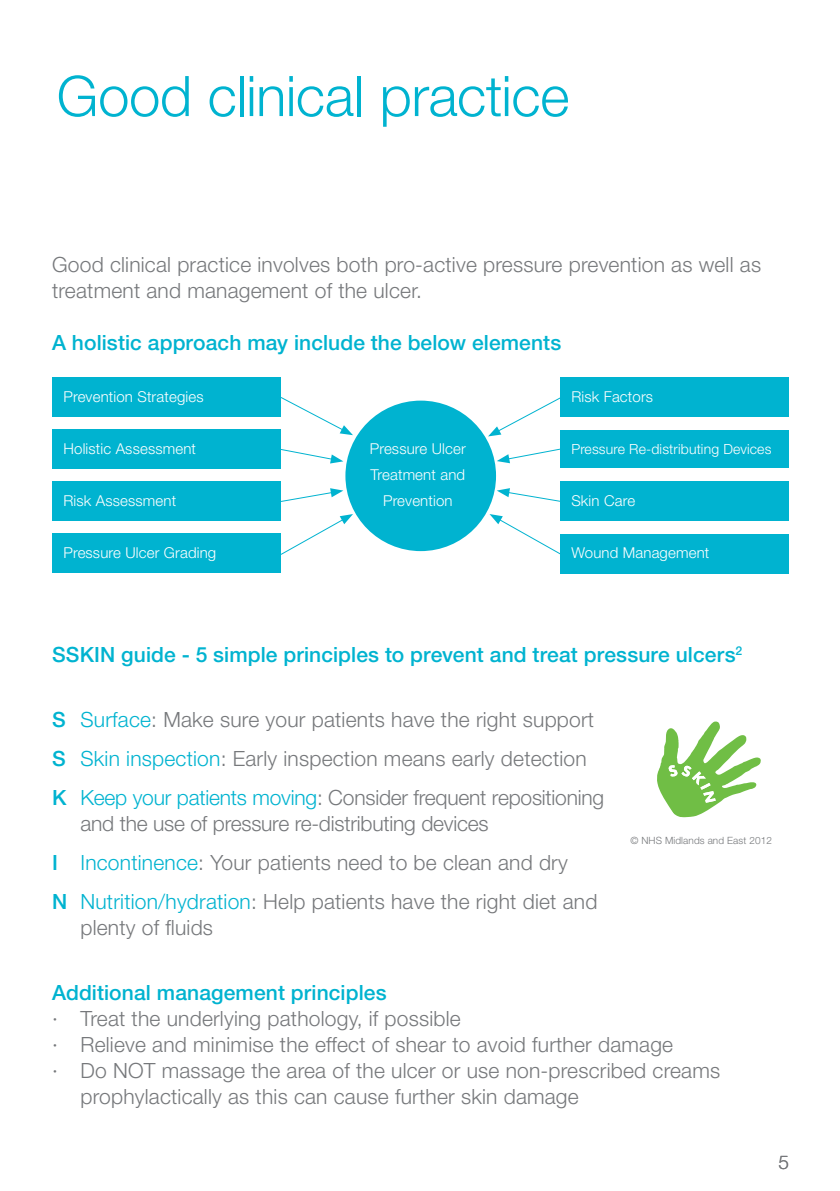
<style>
.page{position:relative;width:840px;height:1191px;background:#fff}
.page>*{position:absolute;margin:0;border:0;box-sizing:border-box;transform-origin:0 0}
.Spread_pullout{font:300 56px "Helvetica Neue LT Pro";letter-spacing:-.005em;color:#00b3d0}
.Spread_text{font:300 21px/26px "Helvetica Neue LT Pro";letter-spacing:.01em;color:#76787b}
.Spread_text-2{font:300 21px/26px "Helvetica Neue LT Pro";letter-spacing:-.01em;color:#76787b}
.Spread_text_headings{font:500 21px "Helvetica Neue LT Pro";letter-spacing:.005em;color:#00b3d0}
.Spread_text-3{font:500 21px "Helvetica Neue LT Pro";letter-spacing:.005em;color:#00b3d0}
.t1{font:300 19px "Helvetica Neue LT Pro";color:#76787b}
.Spread_caption{font:300 15px "Helvetica Neue LT Pro";letter-spacing:.01em;color:#fff}
.Spread_caption-2{font:300 14px "Helvetica Neue LT Pro";letter-spacing:.01em;color:#fff}
.Asterisk{font:300 10px "Helvetica Neue LT Pro";letter-spacing:.01em;color:#76787b}
.s1{font-weight:500;color:#00b3d0}
.s2{color:#00b3d0}
</style>
<div class="page">
<svg style="left:657px;top:721px;width:103px;height:96px"></svg>
<div style="left:345px;top:400px;width:150px;height:151px;background:#00b3d0;border-radius:50%"></div>
<div style="left:52px;top:378px;width:229px;height:39px;background:#00b3d0"></div>
<div style="left:559px;top:378px;width:229px;height:39px;background:#00b3d0"></div>
<div style="left:52px;top:430px;width:229px;height:39px;background:#00b3d0"></div>
<div style="left:559px;top:430px;width:229px;height:37px;background:#00b3d0"></div>
<div style="left:52px;top:482px;width:229px;height:39px;background:#00b3d0"></div>
<div style="left:559px;top:482px;width:229px;height:39px;background:#00b3d0"></div>
<div style="left:52px;top:533px;width:229px;height:40px;background:#00b3d0"></div>
<div style="left:559px;top:534px;width:229px;height:40px;background:#00b3d0"></div>
<svg style="left:279px;top:397px;width:74px;height:38px"></svg>
<svg style="left:488px;top:396px;width:72px;height:40px"></svg>
<svg style="left:281px;top:449px;width:62px;height:14px"></svg>
<svg style="left:497px;top:448px;width:63px;height:15px"></svg>
<svg style="left:281px;top:488px;width:62px;height:14px"></svg>
<svg style="left:497px;top:488px;width:63px;height:14px"></svg>
<svg style="left:281px;top:514px;width:72px;height:41px"></svg>
<svg style="left:489px;top:514px;width:71px;height:42px"></svg>
<p class="Spread_pullout" style="left:57px;top:62px;width:514px">Good clinical practice</p>
<p class="Spread_text" style="left:52px;top:251px;width:710px">Good clinical practice involves both pro-active pressure prevention as well as treatment and management of the ulcer.</p>
<p class="Spread_text_headings" style="left:52px;top:330px;width:510px">A holistic approach may include the below elements</p>
<p class="Spread_caption" style="left:63px;top:388px;width:141px">Prevention Strategies</p>
<p class="Spread_caption" style="left:571px;top:388px;width:83px">Risk Factors</p>
<p class="Spread_caption" style="left:63px;top:440px;width:134px">Holistic Assessment</p>
<p class="Spread_caption-2" style="left:571px;top:440px;width:201px">Pressure Re-distributing Devices</p>
<p class="Spread_caption" style="left:63px;top:492px;width:114px">Risk Assessment</p>
<p class="Spread_caption" style="left:571px;top:492px;width:65px">Skin Care</p>
<p class="Spread_caption" style="left:369px;top:440px;width:97px">Pressure Ulcer</p>
<p class="Spread_caption" style="left:370px;top:466px;width:96px">Treatment and</p>
<p class="Spread_caption" style="left:383px;top:492px;width:71px">Prevention</p>
<p class="Spread_caption" style="left:63px;top:544px;width:154px">Pressure Ulcer Grading</p>
<p class="Spread_caption" style="left:571px;top:544px;width:139px">Wound Management</p>
<p class="Spread_text-3" style="left:52px;top:642px;width:691px">SSKIN guide - 5 simple principles to prevent and treat pressure ulcers<sup>2</sup></p>
<p class="Spread_text" style="left:52px;top:706px;width:543px"><span class="s1">S</span> <span class="s2">Surface</span>: Make sure your patients have the right support</p>
<p class="Spread_text" style="left:52px;top:745px;width:536px"><span class="s1">S</span> <span class="s2">Skin inspection</span>: Early inspection means early detection</p>
<p class="Spread_text-2" style="left:80px;top:784px;width:525px;text-indent:-28px"><span class="s1">K</span> <span class="s2">Keep your patients moving</span>: Consider frequent repositioning and the use of pressure re-distributing devices</p>
<p class="Spread_text" style="left:52px;top:849px;width:517px"><span class="s1">I</span> <span class="s2">Incontinence</span>: Your patients need to be clean and dry</p>
<p class="Spread_text" style="left:80px;top:888px;width:518px;text-indent:-28px"><span class="s1">N</span> <span class="s2">Nutrition/hydration</span>: Help patients have the right diet and plenty of fluids</p>
<p class="Asterisk" style="left:630px;top:834px;width:143px">© NHS Midlands and East 2012</p>
<p class="Spread_text_headings" style="left:52px;top:980px;width:336px">Additional management principles</p>
<p class="Spread_text" style="left:52px;top:1005px;width:410px">· Treat the underlying pathology, if possible</p>
<p class="Spread_text" style="left:52px;top:1031px;width:622px">· Relieve and minimise the effect of shear to avoid further damage</p>
<p class="Spread_text" style="left:80px;top:1057px;width:641px;text-indent:-28px">· Do NOT massage the area of the ulcer or use non-prescribed creams prophylactically as this can cause further skin damage</p>
<p class="t1" style="left:777px;top:1151px;width:12px">5</p>
</div>
